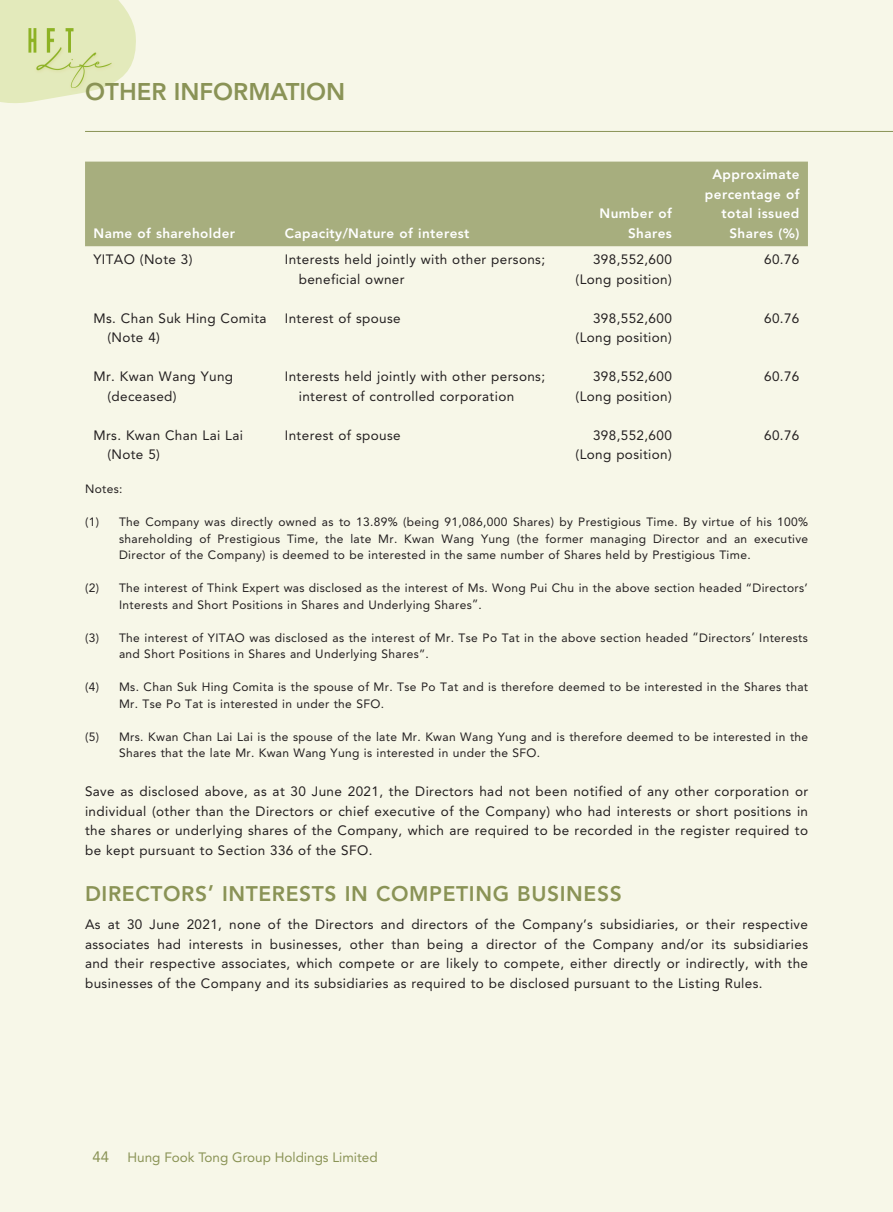
<style>
.page{position:relative;width:893px;height:1212px;background:#f7f7e8}
.page>*{position:absolute;margin:0;border:0;box-sizing:border-box;transform-origin:0 0}
.t1{font:800 24px "Avenir LT Std";color:#8a9356}
.t2{font:800 21px "Avenir LT Std";letter-spacing:.03em;color:#8a9356}
.t3{font:13.5px/19.5px "Avenir LT Std";letter-spacing:.03em;color:#231f20}
.t4{font:800 13.5px/19.5px "Avenir LT Std";letter-spacing:.03em;color:#fff;text-align:right}
.t5{font:13.5px "Avenir LT Std";color:#8a9356}
.t6{font:12px/16.5px "Avenir LT Std";letter-spacing:.03em;color:#231f20}
.s1{font-size:15px}
</style>
<div class="page">
<hr style="left:85px;top:131px;width:808px;height:1px;background:#8a9356">
<div style="left:85px;top:162px;width:723px;height:84px;background:#a7ae7e"></div>
<h1 class="t1" style="left:85px;top:78px;width:261px">OTHER INFORMATION</h1>
<p class="t4" style="left:94px;top:223px;width:143px">Name of shareholder</p>
<p class="t4" style="left:285px;top:223px;width:186px">Capacity/Nature of interest</p>
<p class="t4" style="left:599px;top:204px;width:74px">Number of<br>Shares</p>
<p class="t4" style="left:705px;top:165px;width:96px">Approximate percentage of total issued<br>Shares (%)</p>
<p class="t3" style="left:94px;top:250px;width:101px">YITAO (Note 3)</p>
<p class="t3" style="left:299px;top:250px;width:248px;text-indent:-14px">Interests held jointly with other persons; beneficial owner</p>
<p class="t3" style="left:576px;top:250px;width:98px;text-align:right">398,552,600 (Long position)</p>
<p class="t3" style="left:764px;top:250px;width:37px">60.76</p>
<p class="t3" style="left:107px;top:308px;width:161px;text-indent:-14px">Ms. Chan Suk Hing Comita (Note 4)</p>
<p class="t3" style="left:285px;top:308px;width:117px">Interest of spouse</p>
<p class="t3" style="left:576px;top:308px;width:98px;text-align:right">398,552,600 (Long position)</p>
<p class="t3" style="left:764px;top:308px;width:37px">60.76</p>
<p class="t3" style="left:107px;top:367px;width:127px;text-indent:-14px">Mr. Kwan Wang Yung (deceased)</p>
<p class="t3" style="left:299px;top:367px;width:248px;text-indent:-14px">Interests held jointly with other persons; interest of controlled corporation</p>
<p class="t3" style="left:576px;top:367px;width:98px;text-align:right">398,552,600 (Long position)</p>
<p class="t3" style="left:764px;top:367px;width:37px">60.76</p>
<p class="t3" style="left:107px;top:425px;width:137px;text-indent:-14px">Mrs. Kwan Chan Lai Lai (Note 5)</p>
<p class="t3" style="left:285px;top:425px;width:117px">Interest of spouse</p>
<p class="t3" style="left:576px;top:425px;width:98px;text-align:right">398,552,600 (Long position)</p>
<p class="t3" style="left:764px;top:425px;width:37px">60.76</p>
<p class="t6" style="left:85px;top:481px;width:39px">Notes:</p>
<p class="t6" style="left:119px;top:514px;width:691px;text-align:justify;text-indent:-34px">(1) The Company was directly owned as to 13.89% (being 91,086,000 Shares) by Prestigious Time. By virtue of his 100% shareholding of Prestigious Time, the late Mr. Kwan Wang Yung (the former managing Director and an executive Director of the Company) is deemed to be interested in the same number of Shares held by Prestigious Time.</p>
<p class="t6" style="left:119px;top:580px;width:690px;text-indent:-34px">(2) The interest of Think Expert was disclosed as the interest of Ms. Wong Pui Chu in the above section headed “Directors’<br>Interests and Short Positions in Shares and Underlying Shares”.</p>
<p class="t6" style="left:119px;top:629px;width:690px;text-indent:-34px">(3) The interest of YITAO was disclosed as the interest of Mr. Tse Po Tat in the above section headed “Directors’ Interests and Short Positions in Shares and Underlying Shares”.</p>
<p class="t6" style="left:119px;top:679px;width:691px;text-indent:-34px">(4) Ms. Chan Suk Hing Comita is the spouse of Mr. Tse Po Tat and is therefore deemed to be interested in the Shares that<br>Mr. Tse Po Tat is interested in under the SFO.</p>
<p class="t6" style="left:119px;top:728px;width:691px;text-indent:-34px">(5) Mrs. Kwan Chan Lai Lai is the spouse of the late Mr. Kwan Wang Yung and is therefore deemed to be interested in the<br>Shares that the late Mr. Kwan Wang Yung is interested in under the SFO.</p>
<p class="t3" style="left:85px;top:782px;width:725px;text-align:justify">Save as disclosed above, as at 30 June 2021, the Directors had not been notified of any other corporation or individual (other than the Directors or chief executive of the Company) who had interests or short positions in the shares or underlying shares of the Company, which are required to be recorded in the register required to be kept pursuant to Section 336 of the SFO.</p>
<h2 class="t2" style="left:85px;top:882px;width:538px">DIRECTORS’ INTERESTS IN COMPETING BUSINESS</h2>
<p class="t3" style="left:85px;top:915px;width:725px;text-align:justify">As at 30 June 2021, none of the Directors and directors of the Company’s subsidiaries, or their respective associates had interests in businesses, other than being a director of the Company and/or its subsidiaries and their respective associates, which compete or are likely to compete, either directly or indirectly, with the businesses of the Company and its subsidiaries as required to be disclosed pursuant to the Listing Rules.</p>
<p class="t5" style="left:93px;top:1149px;width:287px"><span class="s1">44</span> Hung Fook Tong Group Holdings Limited</p>
</div>
